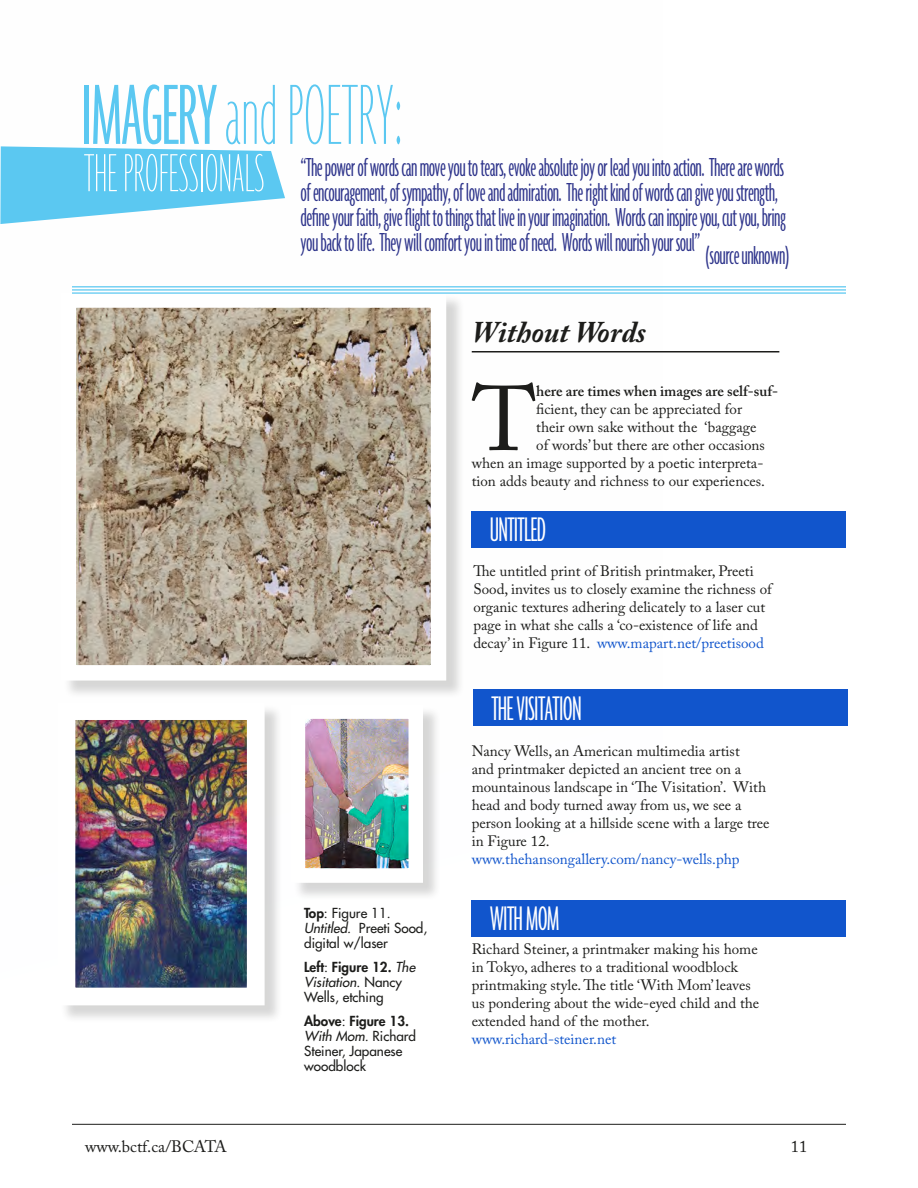
<style>
.page{position:relative;width:918px;height:1188px;background:#fff}
.page>*{position:absolute;margin:0;border:0;box-sizing:border-box;transform-origin:0 0}
.t1{font:100 ultra-condensed 92.55px "Agenda";color:#5bc8f1}
.Body{font:90.9px "Adobe Caslon Pro";color:#1d1d1b}
.t2{font:100 ultra-condensed 58.05px "Agenda";color:#fff}
.t3{font:300 ultra-condensed 36.9px "Agenda";letter-spacing:-.02em;color:#fff}
.Subhead_with_line{font:italic 700 30px "Adobe Caslon Pro";color:#1d1d1b}
.t4{font:300 ultra-condensed 28.2px/24.9px "Agenda";letter-spacing:-.02em;color:#2e348b}
.t5{font:16.5px "Adobe Caslon Pro";color:#1d1d1b}
.Body-2{font:15px/18px "Adobe Caslon Pro";color:#1d1d1b}
.Body-3{font:15px "Adobe Caslon Pro";color:#15c}
.Body-4{font:600 15px "Adobe Caslon Pro";color:#1d1d1b}
.caption_medium{font:500 13.5px/15px "Futura Std";color:#1d1d1b}
.caption_italic{font:500 13.5px/15px "Futura Std";color:#1d1d1b}
.s1{font-weight:300}
.s2{color:#15c}
.s3{font-weight:800}
.s4{font-style:italic}
</style>
<div class="page">
<svg style="left:0;top:146px;width:285px;height:78px"></svg>
<hr style="left:472px;top:351px;width:307px;height:1px;background:#1d1d1b">
<div style="left:63px;top:295px;width:402px;height:404px;background:#1d1d1b;opacity:.18"></div>
<svg style="left:63px;top:287px;width:391px;height:401px;background:#b7ac9b"></svg>
<hr style="left:72px;top:292px;width:774px;height:2px;background:#5bc8f1">
<hr style="left:72px;top:289px;width:774px;height:2px;background:#5bc8f1">
<hr style="left:72px;top:286px;width:774px;height:1px;background:#5bc8f1">
<div style="left:473px;top:689px;width:375px;height:37px;background:#15c"></div>
<div style="left:472px;top:511px;width:374px;height:37px;background:#15c"></div>
<div style="left:472px;top:900px;width:374px;height:37px;background:#15c"></div>
<div style="left:60px;top:705px;width:223px;height:319px;background:#1d1d1b;opacity:.18"></div>
<img style="left:60px;top:693px;width:213px;height:321px">
<div style="left:293px;top:707px;width:148px;height:195px;background:#1d1d1b;opacity:.18"></div>
<img style="left:283px;top:697px;width:147px;height:193px">
<hr style="left:72px;top:1124px;width:774px;height:1px;background:#1d1d1b">
<p class="t1" style="left:81px;top:69px;width:323px"><span class="s1">IMAGERY</span> and POETRY:</p>
<p class="t2" style="left:84px;top:144px;width:182px">THE PROFESSIONALS</p>
<p class="t4" style="left:301px;top:155px;width:487px">“The power of words can move you to tears, evoke absolute joy or lead you into action. There are words of encouragement, of sympathy, of love and admiration. The right kind of words can give you strength, define your faith, give flight to things that live in your imagination. Words can inspire you, cut you, bring you back to life. They will comfort you in time of need. Words will nourish your soul”</p>
<p class="t4" style="left:706px;top:243px;width:85px">(source unknown)</p>
<p class="Subhead_with_line" style="left:472px;top:314px;width:176px">Without Words</p>
<p class="Body" style="left:472px;top:365px;width:65px">T</p>
<p class="Body-4" style="left:536px;top:382px;width:243px">here are times when images are self-suf-</p>
<p class="Body-2" style="left:536px;top:400px;width:207px">ficient, they can be appreciated for</p>
<p class="Body-2" style="left:536px;top:418px;width:222px">their own sake without the ‘baggage</p>
<p class="Body-2" style="left:536px;top:436px;width:230px">of words’ but there are other occasions</p>
<p class="Body-2" style="left:472px;top:454px;width:293px">when an image supported by a poetic interpreta-</p>
<p class="Body-2" style="left:472px;top:472px;width:295px">tion adds beauty and richness to our experiences.</p>
<h3 class="t3" style="left:490px;top:511px;width:58px">UNTITLED</h3>
<p class="Body-2" style="left:473px;top:562px;width:300px">The untitled print of British printmaker, Preeti Sood, invites us to closely examine the richness of organic textures adhering delicately to a laser cut page in what she calls a ‘co-existence of life and decay’ in Figure 11. <span class="s2">www.mapart.net/preetisood</span></p>
<h3 class="t3" style="left:491px;top:689px;width:92px">THE VISITATION</h3>
<p class="caption_medium" style="left:304px;top:906px;width:125px"><span class="s3">Top</span>: Figure 11.<br><span class="s4">Untitled.</span> Preeti Sood, digital w/laser</p>
<p class="caption_medium" style="left:304px;top:960px;width:113px"><span class="s3">Left</span>: <span class="s3">Figure 12.</span> <span class="s4">The<br>Visitation</span>. Nancy<br>Wells, etching</p>
<p class="caption_italic" style="left:304px;top:1014px;width:113px"><span class="s3">Above</span>: <span class="s3">Figure 13.<br></span><span class="s4">With Mom.</span> Richard<br>Steiner, Japanese woodblock</p>
<p class="Body-2" style="left:472px;top:742px;width:299px">Nancy Wells, an American multimedia artist<br>and printmaker depicted an ancient tree on a mountainous landscape in ‘The Visitation’. With head and body turned away from us, we see a person looking at a hillside scene with a large tree in Figure 12.</p>
<p class="Body-3" style="left:472px;top:850px;width:269px">www.thehansongallery.com/nancy-wells.php</p>
<h3 class="t3" style="left:490px;top:900px;width:71px">WITH MOM</h3>
<p class="Body-2" style="left:472px;top:940px;width:289px">Richard Steiner, a printmaker making his home in Tokyo, adheres to a traditional woodblock printmaking style. The title ‘With Mom’ leaves us pondering about the wide-eyed child and the extended hand of the mother.</p>
<p class="Body-3" style="left:472px;top:1030px;width:146px">www.richard-steiner.net</p>
<p class="t5" style="left:85px;top:1137px;width:143px">www.bctf.ca/BCATA</p>
<p class="t5" style="left:791px;top:1137px;width:18px">11</p>
</div>
